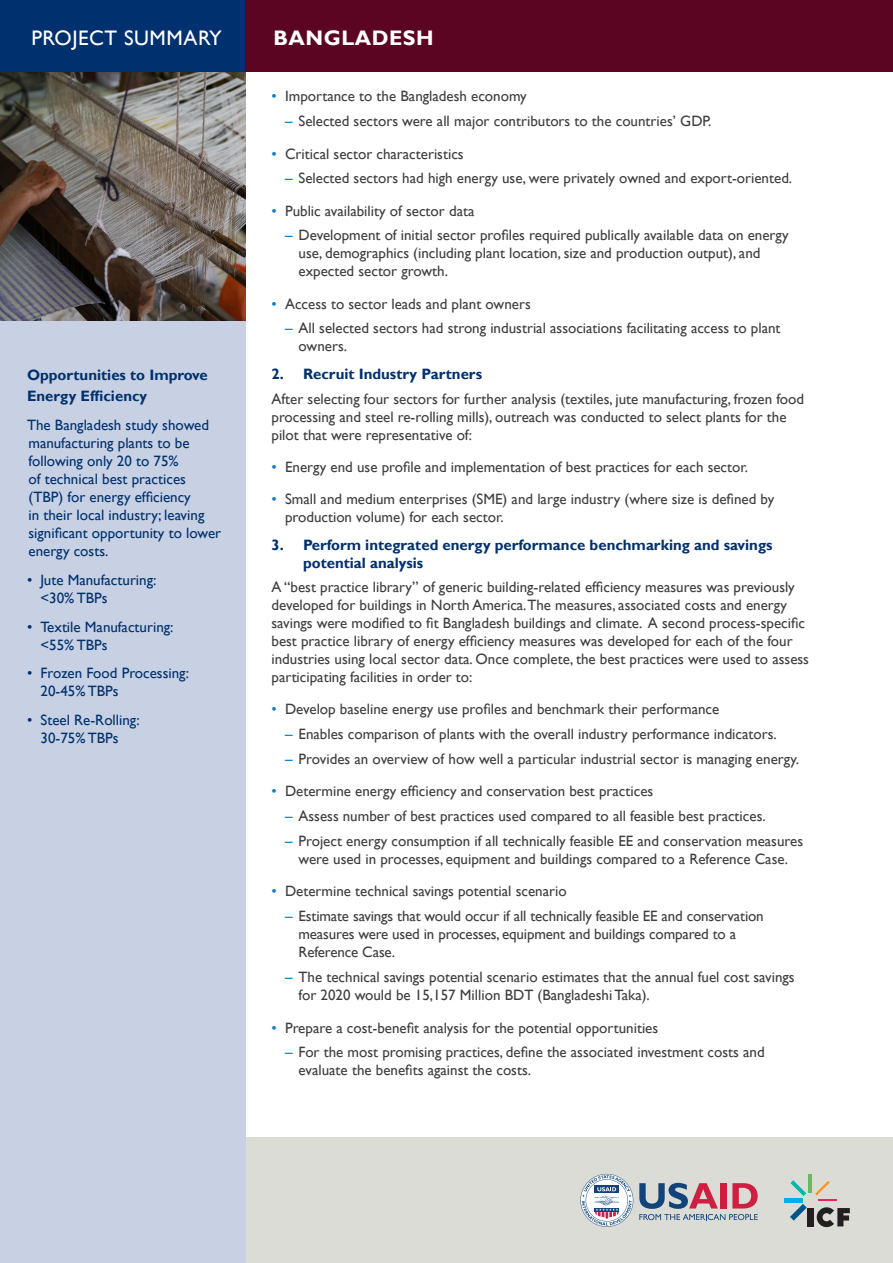
<style>
.page{position:relative;width:893px;height:1263px;background:#fff}
.page>*{position:absolute;margin:0;border:0;box-sizing:border-box;transform-origin:0 0}
.Heading_1{font:21px "Gill Sans";letter-spacing:.025em;color:#fff}
.Heading_1-2{font:700 21px "Gill Sans";letter-spacing:.025em;color:#fff}
.Bullet_2{font:15px/18px "Gill Sans";color:#3e3e3f}
.Body_Copy{font:15px/18px "Gill Sans";color:#3e3e3f}
.Bullet_1{font:15px/18px "Gill Sans";color:#3e3e3f}
.Sidebar_Text{font:15px/18px "Gill Sans";color:#00306d}
.Sidebar_Bullet_1{font:15px/18px "Gill Sans";color:#00306d}
.Numbered{font:700 15px/18px "Gill Sans";color:#00306d}
.Sidebar_Title{font:700 15px/21px "Gill Sans";color:#00306d}
.s1{color:#0a7eca}
</style>
<div class="page">
<div style="left:0;top:1138px;width:893px;height:125px;background:#dcdcd7"></div>
<div style="left:0;top:0;width:246px;height:1263px;background:#c7d1e3"></div>
<div style="left:0;top:0;width:246px;height:72px;background:#00306d"></div>
<div style="left:246px;top:0;width:647px;height:72px;background:#5c0523"></div>
<img style="left:0;top:72px;width:246px;height:248px">
<svg style="left:639px;top:1183px;width:119px;height:37px"></svg>
<svg style="left:580px;top:1174px;width:53px;height:53px"></svg>
<div style="left:807px;top:1208px;width:6px;height:18px;background:#231f20"></div>
<svg style="left:790px;top:1204px;width:17px;height:16px"></svg>
<hr style="left:784px;top:1198px;width:19px;height:4px;background:#00b1e5">
<svg style="left:790px;top:1180px;width:16px;height:16px"></svg>
<hr style="left:809px;top:1174px;width:3px;height:18px;background:#63bd60">
<svg style="left:815px;top:1181px;width:22px;height:20px"></svg>
<svg style="left:817px;top:1207px;width:33px;height:20px"></svg>
<p class="Heading_1" style="left:31px;top:26px;width:192px">PROJECT SUMMARY</p>
<p class="Sidebar_Title" style="left:27px;top:365px;width:182px">Opportunities to Improve<br>Energy Efficiency</p>
<p class="Sidebar_Text" style="left:27px;top:416px;width:196px">The Bangladesh study showed manufacturing plants to be following only 20 to 75%<br>of technical best practices (TBP) for energy efficiency<br>in their local industry; leaving significant opportunity to lower energy costs.</p>
<p class="Sidebar_Bullet_1" style="left:40px;top:571px;width:117px;text-indent:-14px">• Jute Manufacturing: &lt;30% TBPs</p>
<p class="Sidebar_Bullet_1" style="left:40px;top:618px;width:135px;text-indent:-14px">• Textile Manufacturing: &lt;55% TBPs</p>
<p class="Sidebar_Bullet_1" style="left:40px;top:665px;width:150px;text-indent:-14px">• Frozen Food Processing:<br>20-45% TBPs</p>
<p class="Sidebar_Bullet_1" style="left:27px;top:711px;width:114px;text-align:center">• Steel Re-Rolling:<br>30-75% TBPs</p>
<p class="Heading_1-2" style="left:273px;top:26px;width:162px">BANGLADESH</p>
<p class="Bullet_1" style="left:271px;top:88px;width:257px"><span class="s1">•</span> Importance to the Bangladesh economy</p>
<p class="Bullet_2" style="left:285px;top:112px;width:428px"><span class="s1">–</span> Selected sectors were all major contributors to the countries’ GDP.</p>
<p class="Bullet_1" style="left:271px;top:145px;width:194px"><span class="s1">•</span> Critical sector characteristics</p>
<p class="Bullet_2" style="left:285px;top:170px;width:509px"><span class="s1">–</span> Selected sectors had high energy use, were privately owned and export-oriented.</p>
<p class="Bullet_1" style="left:271px;top:202px;width:204px"><span class="s1">•</span> Public availability of sector data</p>
<p class="Bullet_2" style="left:298px;top:227px;width:492px;text-indent:-14px"><span class="s1">–</span> Development of initial sector profiles required publically available data on energy use, demographics (including plant location, size and production output), and expected sector growth.</p>
<p class="Bullet_1" style="left:271px;top:295px;width:261px"><span class="s1">•</span> Access to sector leads and plant owners</p>
<p class="Bullet_2" style="left:298px;top:320px;width:484px;text-indent:-14px"><span class="s1">–</span> All selected sectors had strong industrial associations facilitating access to plant owners.</p>
<p class="Numbered" style="left:271px;top:366px;width:212px">2. Recruit Industry Partners</p>
<p class="Body_Copy" style="left:271px;top:390px;width:534px">After selecting four sectors for further analysis (textiles, jute manufacturing, frozen food processing and steel re-rolling mills), outreach was conducted to select plants for the pilot that were representative of:</p>
<p class="Bullet_1" style="left:271px;top:458px;width:478px"><span class="s1">•</span> Energy end use profile and implementation of best practices for each sector.</p>
<p class="Bullet_1" style="left:285px;top:490px;width:491px;text-indent:-14px"><span class="s1">•</span> Small and medium enterprises (SME) and large industry (where size is defined by production volume) for each sector.</p>
<p class="Numbered" style="left:303px;top:536px;width:471px;text-indent:-32px">3. Perform integrated energy performance benchmarking and savings potential analysis</p>
<p class="Body_Copy" style="left:271px;top:578px;width:539px">A “best practice library” of generic building-related efficiency measures was previously developed for buildings in North America.The measures, associated costs and energy savings were modified to fit Bangladesh buildings and climate. A second process-specific best practice library of energy efficiency measures was developed for each of the four industries using local sector data. Once complete, the best practices were used to assess participating facilities in order to:</p>
<p class="Bullet_1" style="left:271px;top:700px;width:449px"><span class="s1">•</span> Develop baseline energy use profiles and benchmark their performance</p>
<p class="Bullet_2" style="left:285px;top:725px;width:493px"><span class="s1">–</span> Enables comparison of plants with the overall industry performance indicators.</p>
<p class="Bullet_2" style="left:285px;top:750px;width:516px"><span class="s1">–</span> Provides an overview of how well a particular industrial sector is managing energy.</p>
<p class="Bullet_1" style="left:271px;top:782px;width:383px"><span class="s1">•</span> Determine energy efficiency and conservation best practices</p>
<p class="Bullet_2" style="left:285px;top:807px;width:482px"><span class="s1">–</span> Assess number of best practices used compared to all feasible best practices.</p>
<p class="Bullet_2" style="left:285px;top:832px;width:520px;text-align:center"><span class="s1">–</span> Project energy consumption if all technically feasible EE and conservation measures were used in processes, equipment and buildings compared to a Reference Case.</p>
<p class="Bullet_1" style="left:271px;top:883px;width:297px"><span class="s1">•</span> Determine technical savings potential scenario</p>
<p class="Bullet_2" style="left:298px;top:907px;width:467px;text-indent:-14px"><span class="s1">–</span> Estimate savings that would occur if all technically feasible EE and conservation measures were used in processes, equipment and buildings compared to a<br>Reference Case.</p>
<p class="Bullet_2" style="left:298px;top:968px;width:498px;text-indent:-14px"><span class="s1">–</span> The technical savings potential scenario estimates that the annual fuel cost savings for 2020 would be 15,157 Million BDT (Bangladeshi Taka).</p>
<p class="Bullet_1" style="left:271px;top:1019px;width:388px"><span class="s1">•</span> Prepare a cost-benefit analysis for the potential opportunities</p>
<p class="Bullet_2" style="left:298px;top:1043px;width:468px;text-indent:-14px"><span class="s1">–</span> For the most promising practices, define the associated investment costs and evaluate the benefits against the costs.</p>
</div>
